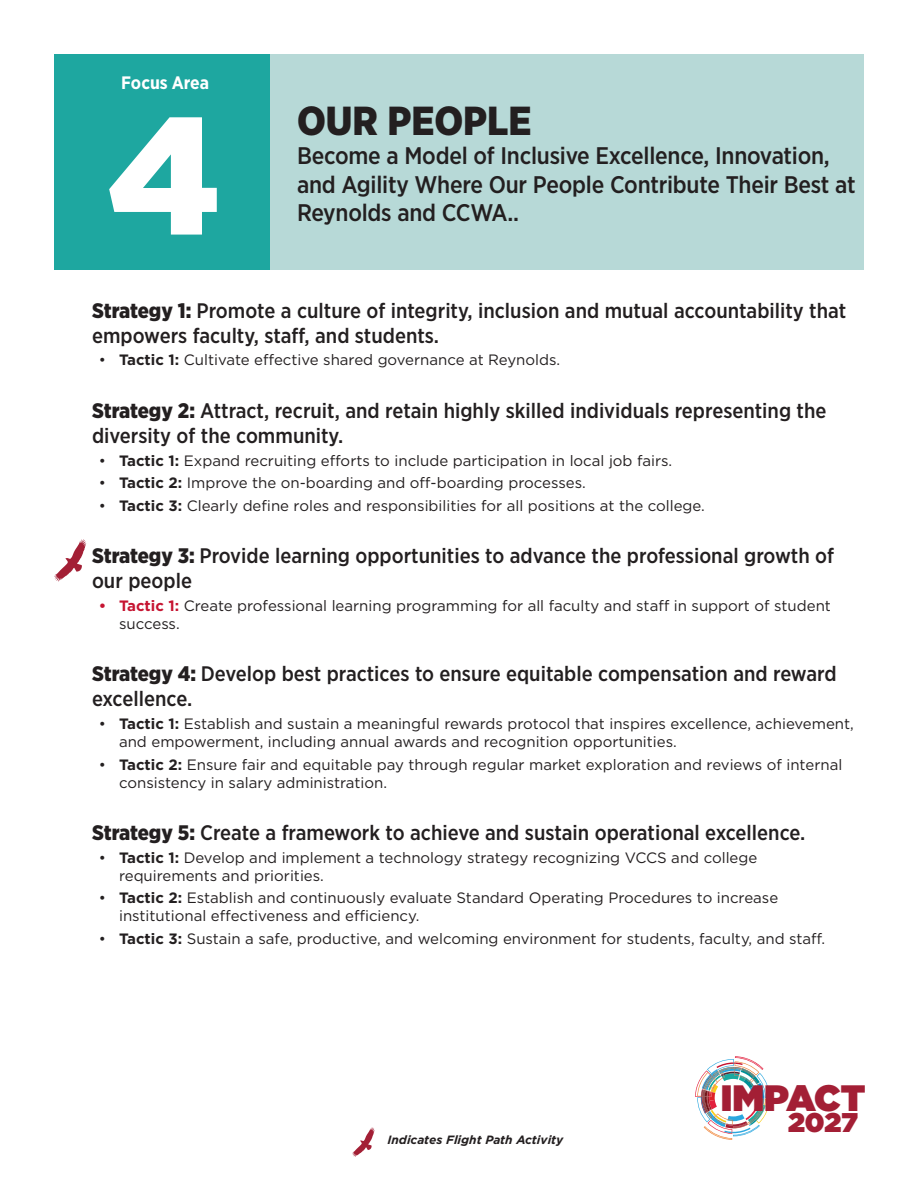
<style>
.page{position:relative;width:918px;height:1188px;background:#fff}
.page>*{position:absolute;margin:0;border:0;box-sizing:border-box;transform-origin:0 0}
.t1{font:900 166.35px "Gotham";color:#fff}
.t2{font:900 40.5px "Gotham Narrow";color:#231f20}
.t3{font:900 36.75px "Gotham";color:#a31f35}
.t4{font:900 27.15px "Gotham";color:#a31f35}
.t5{font:500 24px/28.8px "Gotham Narrow";letter-spacing:-.01em;color:#231f20}
.t6{font:500 21px/25.2px "Gotham Narrow";color:#231f20}
.t7{font:700 18px "Gotham Narrow";color:#fff}
.t8{font:15px/18px "Gotham";color:#231f20}
.t9{font:italic 700 12px "Gotham";color:#231f20}
.s1{font-weight:900}
.s2{font-weight:700}
.s3{font-weight:700;color:#c61431}
</style>
<div class="page">
<img style="left:695px;top:1056px;width:75px;height:84px">
<div style="left:54px;top:54px;width:216px;height:216px;background:#1ea7a0"></div>
<div style="left:270px;top:54px;width:594px;height:216px;background:#b7d9d7"></div>
<svg style="left:54px;top:539px;width:32px;height:43px"></svg>
<svg style="left:352px;top:1127px;width:23px;height:30px"></svg>
<h2 class="t7" style="left:121px;top:71px;width:89px">Focus Area</h2>
<h2 class="t1" style="left:107px;top:61px;width:116px">4</h2>
<h3 class="t2" style="left:297px;top:94px;width:236px">OUR PEOPLE</h3>
<p class="t5" style="left:297px;top:141px;width:560px">Become a Model of Inclusive Excellence, Innovation, and Agility Where Our People Contribute Their Best at<br>Reynolds and CCWA..</p>
<h4 class="t6" style="left:92px;top:297px;width:756px"><span class="s1">Strategy 1:</span> Promote a culture of integrity, inclusion and mutual accountability that empowers faculty, staff, and students.</h4>
<p class="t8" style="left:99px;top:351px;width:463px">• <span class="s2">Tactic 1:</span> Cultivate effective shared governance at Reynolds.</p>
<h4 class="t6" style="left:92px;top:397px;width:736px"><span class="s1">Strategy 2:</span> Attract, recruit, and retain highly skilled individuals representing the diversity of the community.</h4>
<p class="t8" style="left:99px;top:451px;width:575px">• <span class="s2">Tactic 1:</span> Expand recruiting efforts to include participation in local job fairs.</p>
<p class="t8" style="left:99px;top:474px;width:489px">• <span class="s2">Tactic 2:</span> Improve the on-boarding and off-boarding processes.</p>
<p class="t8" style="left:99px;top:496px;width:608px">• <span class="s2">Tactic 3:</span> Clearly define roles and responsibilities for all positions at the college.</p>
<h4 class="t6" style="left:92px;top:543px;width:744px"><span class="s1">Strategy 3:</span> Provide learning opportunities to advance the professional growth of our people</h4>
<p class="t8" style="left:119px;top:596px;width:713px;text-indent:-20px"><span class="s3">• Tactic 1:</span> Create professional learning programming for all faculty and staff in support of student success.</p>
<h4 class="t6" style="left:92px;top:661px;width:746px"><span class="s1">Strategy 4:</span> Develop best practices to ensure equitable compensation and reward excellence.</h4>
<p class="t8" style="left:119px;top:714px;width:736px;text-indent:-20px">• <span class="s2">Tactic 1:</span> Establish and sustain a meaningful rewards protocol that inspires excellence, achievement, and empowerment, including annual awards and recognition opportunities.</p>
<p class="t8" style="left:119px;top:755px;width:725px;text-indent:-20px">• <span class="s2">Tactic 2:</span> Ensure fair and equitable pay through regular market exploration and reviews of internal consistency in salary administration.</p>
<h4 class="t6" style="left:92px;top:820px;width:715px"><span class="s1">Strategy 5:</span> Create a framework to achieve and sustain operational excellence.</h4>
<p class="t8" style="left:119px;top:848px;width:640px;text-indent:-20px">• <span class="s2">Tactic 1:</span> Develop and implement a technology strategy recognizing VCCS and college requirements and priorities.</p>
<p class="t8" style="left:119px;top:889px;width:661px;text-indent:-20px">• <span class="s2">Tactic 2:</span> Establish and continuously evaluate Standard Operating Procedures to increase institutional effectiveness and efficiency.</p>
<p class="t8" style="left:99px;top:929px;width:728px">• <span class="s2">Tactic 3:</span> Sustain a safe, productive, and welcoming environment for students, faculty, and staff.</p>
<p class="t9" style="left:387px;top:1132px;width:177px">Indicates Flight Path Activity</p>
<h3 class="t3" style="left:721px;top:1072px;width:146px">IMPACT</h3>
<h3 class="t4" style="left:788px;top:1103px;width:71px">2027</h3>
</div>
